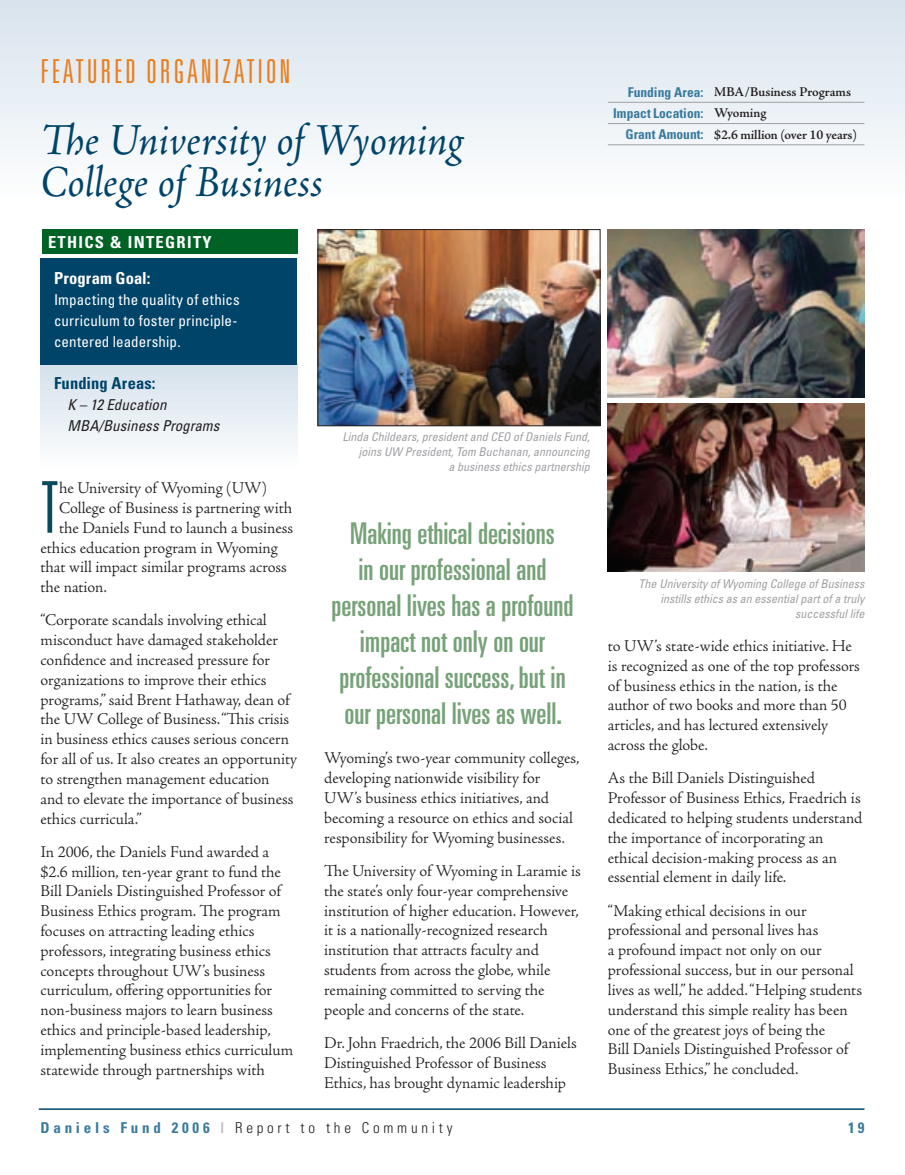
<style>
.page{position:relative;width:905px;height:1175px;background:#fff}
.page>*{position:absolute;margin:0;border:0;box-sizing:border-box;transform-origin:0 0}
.t1{font:300 ultra-condensed 71.4px "Univers";color:#084b5c}
.t2{font:italic 45px/42px "Adobe Jenson Pro";letter-spacing:-.005em;color:#00446a;scale:.94 1}
.t3{font:300 ultra-condensed 33px "Univers";letter-spacing:.08em;color:#ea7e1d}
.t4{font:ultra-condensed 30px/36px "Univers";color:#77a279;text-align:center}
.t5{font:300 16.5px/19.8px "Adobe Jenson Pro";letter-spacing:-.005em;color:#231f20}
.t6{font:700 condensed 16.5px "Univers";letter-spacing:.01em;color:#fff}
.t7{font:700 condensed 16.5px "Univers";letter-spacing:.005em;color:#00446a}
.t8{font:condensed 15px/21px "Univers";letter-spacing:.01em;color:#fff}
.t9{font:300 condensed 15px "Univers";letter-spacing:.25em;color:#231f20}
.t10{font:italic condensed 15px/21px "Univers";letter-spacing:.005em;color:#231f20}
.t11{font:700 condensed 15px "Univers";color:#397a9d}
.t12{font:600 13.5px "Adobe Jenson Pro";letter-spacing:-.01em;color:#231f20}
.t13{font:700 condensed 13.5px "Univers";color:#397a9d}
.t14{font:italic condensed 12px/15px "Univers";color:#a0a1a5;text-align:right}
.s1{font-family:"Univers";font-weight:700;font-stretch:condensed;color:#397a9d}
.s2{font-family:"Adobe Jenson Pro";font-weight:600;font-stretch:normal;color:#231f20}
.s3{font-weight:700;color:#397a9d}
.s4{font-weight:700;color:#bcbdc0}
</style>
<div class="page">
<hr style="left:39px;top:1108px;width:825px;height:1px;background:#00446a">
<div style="left:0;top:0;width:904px;height:204px;background:linear-gradient(to bottom,#d8e3ed,#fdfefe)"></div>
<hr style="left:608px;top:102px;width:101px;height:1px;background:#a0a1a5">
<hr style="left:709px;top:102px;width:155px;height:1px;background:#a0a1a5">
<hr style="left:608px;top:123px;width:101px;height:1px;background:#a0a1a5">
<hr style="left:709px;top:123px;width:155px;height:1px;background:#a0a1a5">
<hr style="left:608px;top:144px;width:101px;height:1px;background:#a0a1a5">
<hr style="left:709px;top:144px;width:155px;height:1px;background:#a0a1a5">
<img style="left:319px;top:231px;width:279px;height:193px">
<div style="left:317px;top:229px;width:283px;height:197px;border:1px solid #231f20"></div>
<div style="left:40px;top:365px;width:257px;height:105px;background:linear-gradient(to bottom,#d5e1eb,#fefeff)"></div>
<div style="left:40px;top:258px;width:257px;height:107px;background:#00446a"></div>
<div style="left:42px;top:230px;width:256px;height:24px;background:#006224"></div>
<img style="left:608px;top:230px;width:256px;height:167px">
<img style="left:608px;top:404px;width:256px;height:168px">
<h3 class="t3" style="left:40px;top:54px;width:251px">FEATURED ORGANIZATION</h3>
<h2 class="t2" style="left:40px;top:122px;width:451px">The University of Wyoming<br>College of Business</h2>
<p class="t6" style="left:48px;top:232px;width:20px">Ethics</p>
<p class="t6" style="left:110px;top:232px;width:34px">&amp; Integrity</p>
<p class="t6" style="left:54px;top:268px;width:98px">Program Goal:</p>
<p class="t8" style="left:54px;top:289px;width:187px">Impacting the quality of ethics curriculum to foster principle&shy;centered leadership.</p>
<p class="t7" style="left:54px;top:373px;width:103px">Funding Areas:</p>
<p class="t10" style="left:68px;top:393px;width:153px">K – 12 Education<br>MBA/Business Programs</p>
<h1 class="t1" style="left:40px;top:470px;width:17px">T</h1>
<p class="t5" style="left:59px;top:478px;width:210px">he University of Wyoming (UW)</p>
<p class="t5" style="left:59px;top:498px;width:234px">College of Business is partnering with</p>
<p class="t5" style="left:59px;top:518px;width:236px">the Daniels Fund to launch a business</p>
<p class="t5" style="left:40px;top:538px;width:239px">ethics education program in Wyoming</p>
<p class="t5" style="left:40px;top:557px;width:248px">that will impact similar programs across</p>
<p class="t5" style="left:40px;top:577px;width:68px">the nation.</p>
<p class="t5" style="left:40px;top:610px;width:258px">“Corporate scandals involving ethical misconduct have damaged stakeholder confidence and increased pressure for organizations to improve their ethics programs,” said Brent Hathaway, dean of the UW College of Business. “This crisis in business ethics causes serious concern for all of us. It also creates an opportunity to strengthen management education<br>and to elevate the importance of business ethics curricula.”</p>
<p class="t5" style="left:40px;top:842px;width:254px">In 2006, the Daniels Fund awarded a $2.6 million, ten-year grant to fund the Bill Daniels Distinguished Professor of Business Ethics program. The program focuses on attracting leading ethics professors, integrating business ethics concepts throughout UW’s business curriculum, offering opportunities for non-business majors to learn business ethics and principle-based leadership, implementing business ethics curriculum statewide through partnerships with</p>
<p class="t14" style="left:342px;top:429px;width:249px">Linda Childears, president and CEO of Daniels Fund, joins UW President, Tom Buchanan, announcing<br>a business ethics partnership</p>
<h3 class="t4" style="left:331px;top:515px;width:244px">Making ethical decisions<br>in our professional and personal lives has a profound impact not only on our professional success, but in our personal lives as well.</h3>
<p class="t5" style="left:324px;top:748px;width:257px">Wyoming’s two-year community colleges, developing nationwide visibility for UW’s business ethics initiatives, and becoming a resource on ethics and social responsibility for Wyoming businesses.</p>
<p class="t5" style="left:324px;top:861px;width:258px">The University of Wyoming in Laramie is the state’s only four-year comprehensive institution of higher education. However, it is a nationally-recognized research institution that attracts faculty and students from across the globe, while remaining committed to serving the people and concerns of the state.</p>
<p class="t5" style="left:324px;top:1033px;width:254px">Dr. John Fraedrich, the 2006 Bill Daniels<br>Distinguished Professor of Business<br>Ethics, has brought dynamic leadership</p>
<p class="t12" style="left:627px;top:84px;width:225px"><span class="s1">Funding Area:</span> MBA/Business Programs</p>
<p class="t13" style="left:613px;top:105px;width:155px">Impact Location: <span class="s2">Wyoming</span></p>
<p class="t12" style="left:625px;top:127px;width:233px"><span class="s1">Grant Amount:</span> $2.6 million (over 10 years)</p>
<p class="t14" style="left:638px;top:576px;width:227px">The University of Wyoming College of Business instills ethics as an essential part of a truly successful life</p>
<p class="t5" style="left:608px;top:636px;width:253px">to UW’s state-wide ethics initiative. He is recognized as one of the top professors of business ethics in the nation, is the author of two books and more than 50 articles, and has lectured extensively across the globe.</p>
<p class="t5" style="left:608px;top:768px;width:256px">As the Bill Daniels Distinguished Professor of Business Ethics, Fraedrich is dedicated to helping students understand the importance of incorporating an ethical decision-making process as an essential element in daily life.</p>
<p class="t5" style="left:608px;top:901px;width:256px">“Making ethical decisions in our professional and personal lives has<br>a profound impact not only on our professional success, but in our personal lives as well,” he added. “Helping students understand this simple reality has been one of the greatest joys of being the<br>Bill Daniels Distinguished Professor of Business Ethics,” he concluded.</p>
<p class="t9" style="left:40px;top:1118px;width:413px"><span class="s3">Daniels Fund 2006</span> <span class="s4">|</span> Report to the Community</p>
<p class="t11" style="left:848px;top:1118px;width:17px">19</p>
</div>
